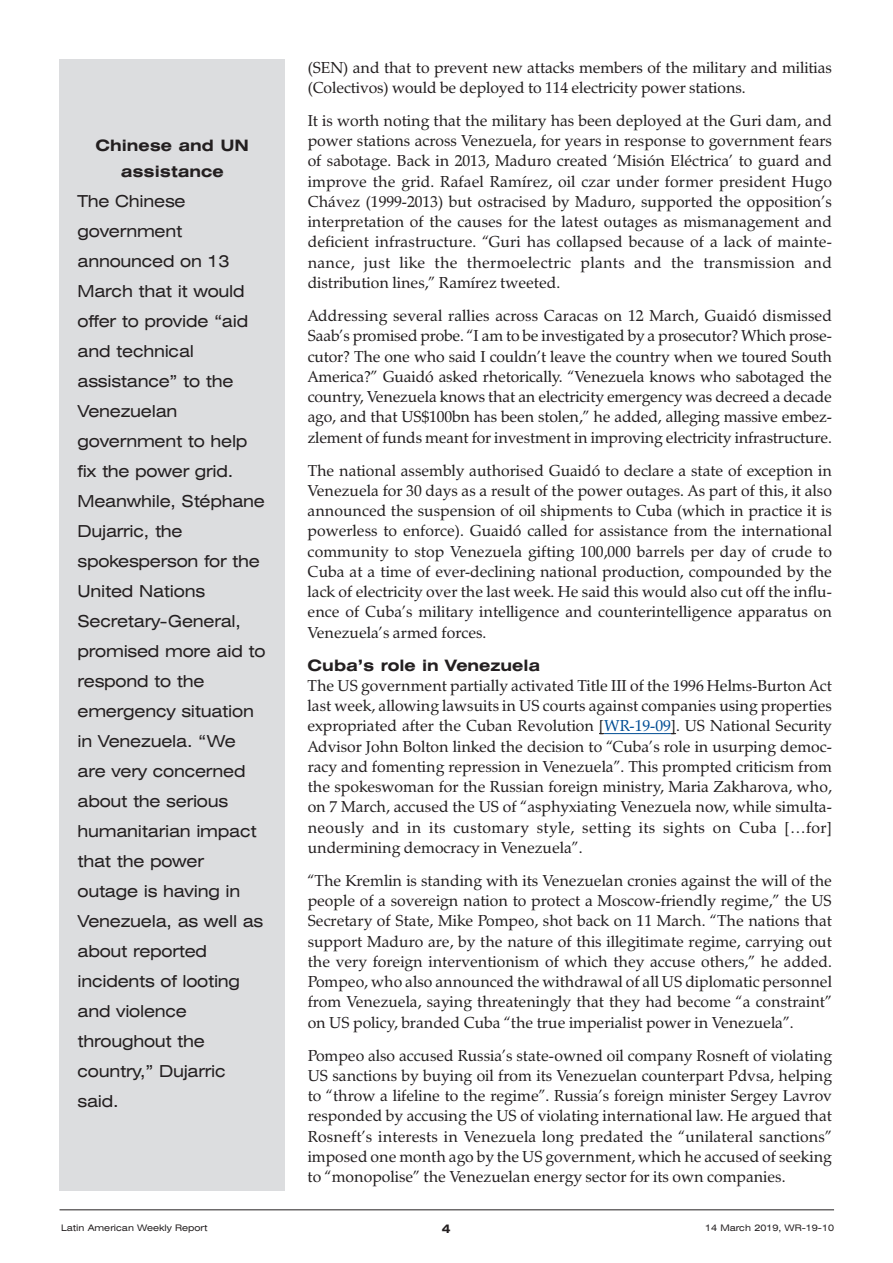
<style>
.page{position:relative;width:893px;height:1263px;background:#fff}
.page>*{position:absolute;margin:0;border:0;box-sizing:border-box;transform-origin:0 0}
.t1{font:expanded 16.5px/30px "Swiss 721 BT";letter-spacing:-.015em;color:#231f20}
.t2{font:15.75px/20.2px "Zapf Calligraphic 801 BT";color:#231f20;text-align:justify}
.t3{font:700 expanded 15.75px/25.5px "Swiss 721 BT";color:#231f20;text-align:center}
.t4{font:700 expanded 12px "Swiss 721 BT";color:#231f20}
.t5{font:expanded 9px "Swiss 721 BT";color:#231f20}
.s1{color:#014d95}
</style>
<div class="page">
<hr style="left:604px;top:733px;width:67px;height:1px;background:#014d95">
<div style="left:60px;top:60px;width:225px;height:1131px;background:#dcdddf"></div>
<hr style="left:60px;top:1209px;width:774px;height:1px;background:#231f20">
<p class="t3" style="left:95px;top:133px;width:155px">Chinese and UN assistance</p>
<p class="t1" style="left:78px;top:186px;width:190px">The Chinese government announced on 13<br>March that it would offer to provide “aid and technical assistance” to the<br>Venezuelan government to help fix the power grid.<br>Meanwhile, Stéphane<br>Dujarric, the spokesperson for the<br>United Nations<br>Secretary-General, promised more aid to respond to the emergency situation in Venezuela. “We are very concerned about the serious humanitarian impact that the power outage is having in<br>Venezuela, as well as about reported incidents of looting and violence throughout the country,” Dujarric said.</p>
<p class="t5" style="left:61px;top:1223px;width:148px">Latin American Weekly Report</p>
<p class="t2" style="left:308px;top:58px;width:526px">(SEN) and that to prevent new attacks members of the military and militias (Colectivos) would be deployed to 114 electricity power stations.</p>
<p class="t2" style="left:308px;top:110px;width:526px">It is worth noting that the military has been deployed at the Guri dam, and power stations across Venezuela, for years in response to government fears of sabotage. Back in 2013, Maduro created ‘Misión Eléctrica’ to guard and improve the grid. Rafael Ramírez, oil czar under former president Hugo Chávez (1999-2013) but ostracised by Maduro, supported the opposition’s interpretation of the causes for the latest outages as mismanagement and deficient infrastructure. “Guri has collapsed because of a lack of mainte&shy;nance, just like the thermoelectric plants and the transmission and distribution lines,” Ramírez tweeted.</p>
<p class="t2" style="left:308px;top:305px;width:526px">Addressing several rallies across Caracas on 12 March, Guaidó dismissed Saab’s promised probe. “I am to be investigated by a prosecutor? Which prose&shy;cutor? The one who said I couldn’t leave the country when we toured South America?” Guaidó asked rhetorically. “Venezuela knows who sabotaged the country, Venezuela knows that an electricity emergency was decreed a decade ago, and that US$100bn has been stolen,” he added, alleging massive embez&shy;zlement of funds meant for investment in improving electricity infrastructure.</p>
<p class="t2" style="left:308px;top:460px;width:526px">The national assembly authorised Guaidó to declare a state of exception in Venezuela for 30 days as a result of the power outages. As part of this, it also announced the suspension of oil shipments to Cuba (which in practice it is powerless to enforce). Guaidó called for assistance from the international community to stop Venezuela gifting 100,000 barrels per day of crude to Cuba at a time of ever-declining national production, compounded by the lack of electricity over the last week. He said this would also cut off the influ&shy;ence of Cuba’s military intelligence and counterintelligence apparatus on Venezuela’s armed forces.</p>
<p class="t3" style="left:308px;top:652px;width:234px">Cuba’s role in Venezuela</p>
<p class="t2" style="left:308px;top:675px;width:526px">The US government partially activated Title III of the 1996 Helms-Burton Act last week, allowing lawsuits in US courts against companies using properties expropriated after the Cuban Revolution [<span class="s1">WR-19-09</span>]. US National Security Advisor John Bolton linked the decision to “Cuba’s role in usurping democ&shy;racy and fomenting repression in Venezuela”. This prompted criticism from the spokeswoman for the Russian foreign ministry, Maria Zakharova, who, on 7 March, accused the US of “asphyxiating Venezuela now, while simulta&shy;neously and in its customary style, setting its sights on Cuba […for] undermining democracy in Venezuela”.</p>
<p class="t2" style="left:308px;top:870px;width:526px">“The Kremlin is standing with its Venezuelan cronies against the will of the people of a sovereign nation to protect a Moscow-friendly regime,” the US Secretary of State, Mike Pompeo, shot back on 11 March. “The nations that support Maduro are, by the nature of this illegitimate regime, carrying out the very foreign interventionism of which they accuse others,” he added.<br>Pompeo, who also announced the withdrawal of all US diplomatic personnel from Venezuela, saying threateningly that they had become “a constraint” on US policy, branded Cuba “the true imperialist power in Venezuela”.</p>
<p class="t2" style="left:308px;top:1045px;width:526px">Pompeo also accused Russia’s state-owned oil company Rosneft of violating US sanctions by buying oil from its Venezuelan counterpart Pdvsa, helping to “throw a lifeline to the regime”. Russia’s foreign minister Sergey Lavrov responded by accusing the US of violating international law. He argued that Rosneft’s interests in Venezuela long predated the “unilateral sanctions” imposed one month ago by the US government, which he accused of seeking to “monopolise” the Venezuelan energy sector for its own companies.</p>
<p class="t4" style="left:442px;top:1221px;width:10px">4</p>
<p class="t5" style="left:705px;top:1223px;width:131px">14 March 2019, WR-19-10</p>
</div>
